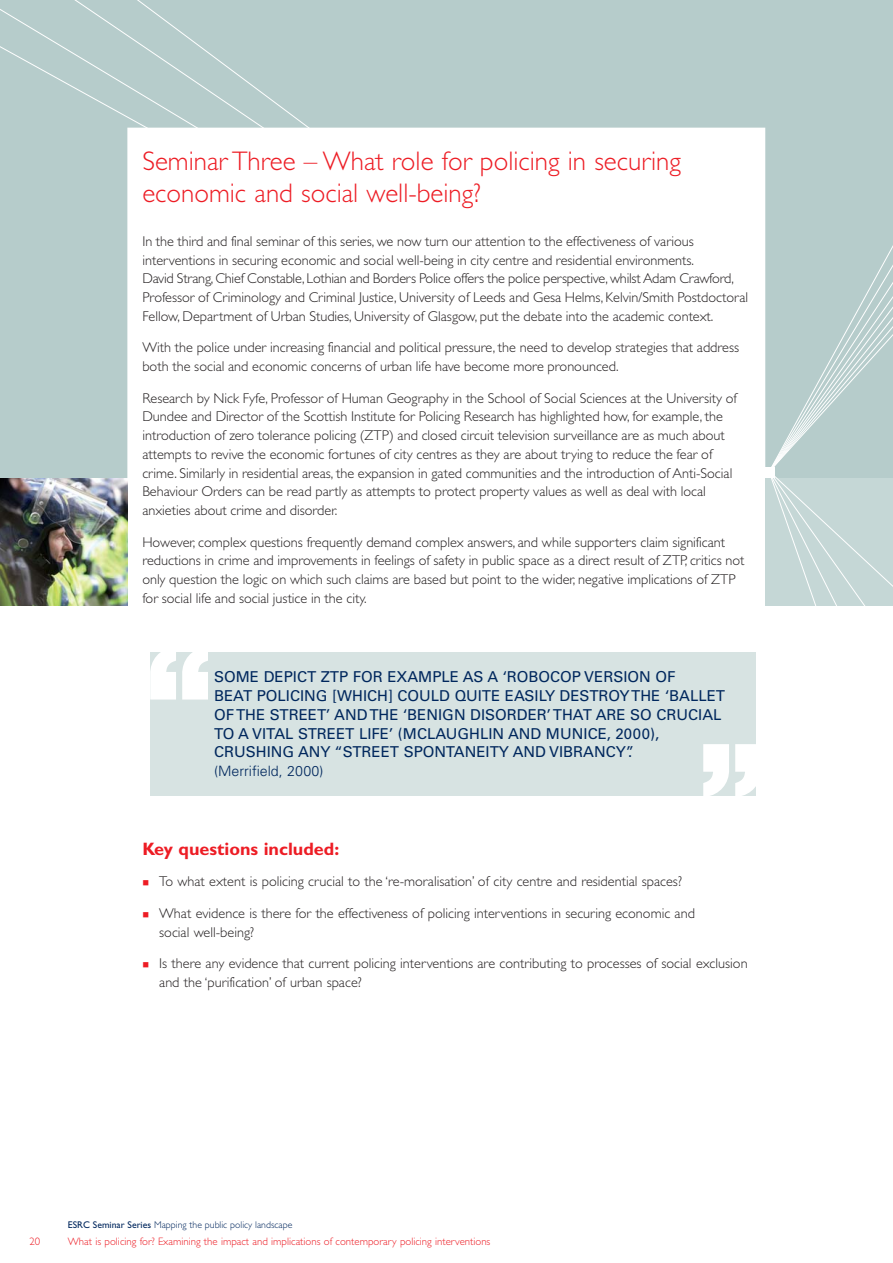
<style>
.page{position:relative;width:893px;height:1263px;background:#fff}
.page>*{position:absolute;margin:0;border:0;box-sizing:border-box;transform-origin:0 0}
.t1{font:700 150px "Helvetica Neue";color:#fff}
.t2{font:300 27px/31.5px "Gill Sans";color:#ed1c24}
.t3{font:700 18px "Gill Sans";color:#ed1c24}
.t4{font:15px/18.8px "Univers";color:#00275d}
.t5{font:300 14.25px/18.8px "Gill Sans";color:#231f20}
.t6{font:300 14.25px "Univers";color:#00275d}
.t7{font:300 10.8px "Gill Sans";color:#ed1c24}
.t8{font:300 9.75px "Gill Sans";color:#00275d}
.s1{font-weight:400}
</style>
<div class="page">
<svg style="left:0;top:0;width:893px;height:606px"></svg>
<div style="left:765px;top:478px;width:128px;height:128px;background:#c5d7d6"></div>
<img style="left:0;top:478px;width:127px;height:128px">
<svg style="left:771px;top:473px;width:122px;height:133px"></svg>
<div style="left:0;top:0;width:29px;height:473px;background:#b6cccb"></div>
<svg style="left:29px;top:0;width:741px;height:473px"></svg>
<div style="left:768px;top:73px;width:125px;height:400px;background:#b6cccb"></div>
<div style="left:764px;top:468px;width:10px;height:10px;background:#fff"></div>
<div style="left:150px;top:653px;width:606px;height:143px;background:#d7e3e2"></div>
<h2 class="t2" style="left:142px;top:148px;width:540px">Seminar Three – What role for policing in securing economic and social well-being?</h2>
<p class="t5" style="left:142px;top:233px;width:607px">In the third and final seminar of this series, we now turn our attention to the effectiveness of various interventions in securing economic and social well-being in city centre and residential environments.<br>David Strang, Chief Constable, Lothian and Borders Police offers the police perspective, whilst Adam Crawford, Professor of Criminology and Criminal Justice, University of Leeds and Gesa Helms, Kelvin/Smith Postdoctoral Fellow, Department of Urban Studies, University of Glasgow, put the debate into the academic context.</p>
<p class="t5" style="left:142px;top:340px;width:598px">With the police under increasing financial and political pressure, the need to develop strategies that address both the social and economic concerns of urban life have become more pronounced.</p>
<p class="t5" style="left:142px;top:390px;width:596px">Research by Nick Fyfe, Professor of Human Geography in the School of Social Sciences at the University of Dundee and Director of the Scottish Institute for Policing Research has highlighted how, for example, the introduction of zero tolerance policing (ZTP) and closed circuit television surveillance are as much about attempts to revive the economic fortunes of city centres as they are about trying to reduce the fear of crime. Similarly in residential areas, the expansion in gated communities and the introduction of Anti-Social Behaviour Orders can be read partly as attempts to protect property values as well as deal with local anxieties about crime and disorder.</p>
<p class="t5" style="left:142px;top:534px;width:604px">However, complex questions frequently demand complex answers, and while supporters claim significant reductions in crime and improvements in feelings of safety in public space as a direct result of ZTP, critics not only question the logic on which such claims are based but point to the wider, negative implications of ZTP for social life and social justice in the city.</p>
<h1 class="t1" style="left:144px;top:649px;width:71px">“</h1>
<p class="t4" style="left:214px;top:669px;width:512px">SOME DEPICT ZTP FOR EXAMPLE AS A ‘ROBOCOP VERSION OF<br>BEAT POLICING [WHICH] COULD QUITE EASILY DESTROY THE ‘BALLET OF THE STREET’ AND THE ‘BENIGN DISORDER’ THAT ARE SO CRUCIAL TO A VITAL STREET LIFE’ (MCLAUGHLIN AND MUNICE, 2000), CRUSHING ANY “STREET SPONTANEITY AND VIBRANCY”.</p>
<p class="t6" style="left:214px;top:766px;width:111px">(Merrifield, 2000)</p>
<h1 class="t1" style="left:697px;top:746px;width:71px">”</h1>
<p class="t3" style="left:142px;top:843px;width:198px">Key questions included:</p>
<p class="t5" style="left:159px;top:874px;width:524px">To what extent is policing crucial to the ‘re-moralisation’ of city centre and residential spaces?</p>
<p class="t5" style="left:159px;top:905px;width:537px">What evidence is there for the effectiveness of policing interventions in securing economic and social well-being?</p>
<p class="t5" style="left:159px;top:956px;width:590px">Is there any evidence that current policing interventions are contributing to processes of social exclusion and the ‘purification’ of urban space?</p>
<p class="t8" style="left:68px;top:1222px;width:226px"><span class="s1">ESRC Seminar Series</span> Mapping the public policy landscape</p>
<p class="t7" style="left:30px;top:1238px;width:12px">20</p>
<p class="t7" style="left:68px;top:1238px;width:424px">What is policing for? Examining the impact and implications of contemporary policing interventions</p>
</div>
